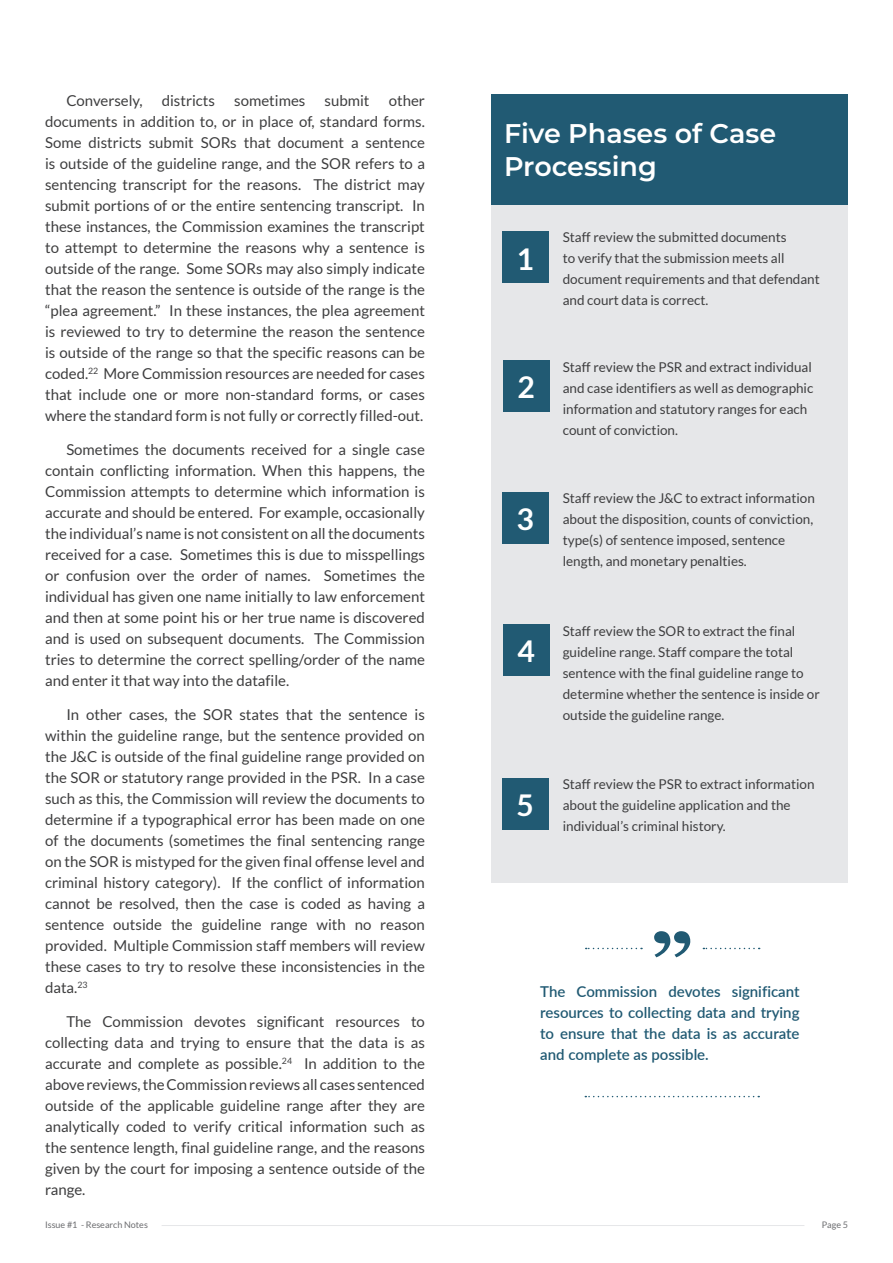
<style>
.page{position:relative;width:893px;height:1263px;background:#fff}
.page>*{position:absolute;margin:0;border:0;box-sizing:border-box;transform-origin:0 0}
.Endnote_text{font:700 30px "Lato";color:#fff}
._02_Article_Title_White{font:600 27px/32.4px "Montserrat";color:#fff}
.Research_Notes_Paragraphs{font:15px/21px "Lato";color:#3e3e3f;text-align:justify}
.Research_Notes_Paragraphs-2{font:600 15px/21px "Lato";color:#215a73;text-align:justify}
._05_body_text_Left{font:13.5px/21px "Lato";color:#3e3e3f}
.t1{font:9px "Lato";color:#6c6d70}
</style>
<div class="page">
<hr style="left:162px;top:1225px;width:642px;height:1px;background:#e6e7e9">
<div style="left:492px;top:94px;width:356px;height:788px;background:#e6e7e9"></div>
<div style="left:492px;top:94px;width:356px;height:111px;background:#215a73"></div>
<div style="left:502px;top:232px;width:46px;height:51px;background:#215a73"></div>
<svg style="left:654px;top:931px;width:36px;height:26px"></svg>
<svg style="left:586px;top:948px;width:56px;height:1px"></svg>
<svg style="left:703px;top:948px;width:57px;height:1px"></svg>
<svg style="left:585px;top:1096px;width:174px;height:1px"></svg>
<div style="left:503px;top:361px;width:47px;height:51px;background:#215a73"></div>
<div style="left:502px;top:492px;width:46px;height:51px;background:#215a73"></div>
<div style="left:503px;top:625px;width:47px;height:51px;background:#215a73"></div>
<div style="left:502px;top:778px;width:46px;height:51px;background:#215a73"></div>
<p class="Research_Notes_Paragraphs" style="left:45px;top:90px;width:381px;text-indent:344px">other documents in addition to, or in place of, standard forms.<br>Some districts submit SORs that document a sentence is outside of the guideline range, and the SOR refers to a sentencing transcript for the reasons. The district may submit portions of or the entire sentencing transcript. In these instances, the Commission examines the transcript to attempt to determine the reasons why a sentence is outside of the range. Some SORs may also simply indicate that the reason the sentence is outside of the range is the “plea agreement.” In these instances, the plea agreement is reviewed to try to determine the reason the sentence is outside of the range so that the specific reasons can be coded.<sup>22</sup> More Commission resources are needed for cases that include one or more non-standard forms, or cases where the standard form is not fully or correctly filled-out.</p>
<p class="Research_Notes_Paragraphs" style="left:45px;top:439px;width:381px;text-indent:21px">Sometimes the documents received for a single case contain conflicting information. When this happens, the Commission attempts to determine which information is accurate and should be entered. For example, occasionally the individual’s name is not consistent on all the documents received for a case. Sometimes this is due to misspellings or confusion over the order of names. Sometimes the individual has given one name initially to law enforcement and then at some point his or her true name is discovered and is used on subsequent documents. The Commission tries to determine the correct spelling/order of the name and enter it that way into the datafile.</p>
<p class="Research_Notes_Paragraphs" style="left:45px;top:704px;width:381px;text-indent:21px">In other cases, the SOR states that the sentence is within the guideline range, but the sentence provided on the J&amp;C is outside of the final guideline range provided on the SOR or statutory range provided in the PSR. In a case such as this, the Commission will review the documents to determine if a typographical error has been made on one of the documents (sometimes the final sentencing range on the SOR is mistyped for the given final offense level and criminal history category). If the conflict of information cannot be resolved, then the case is coded as having a sentence outside the guideline range with no reason provided. Multiple Commission staff members will review these cases to try to resolve these inconsistencies in the data.<sup>23</sup></p>
<p class="Research_Notes_Paragraphs" style="left:45px;top:1011px;width:381px;text-indent:21px">The Commission devotes significant resources to collecting data and trying to ensure that the data is as accurate and complete as possible.<sup>24</sup> In addition to the above reviews, the Commission reviews all cases sentenced outside of the applicable guideline range after they are analytically coded to verify critical information such as the sentence length, final guideline range, and the reasons given by the court for imposing a sentence outside of the range.</p>
<p class="Research_Notes_Paragraphs" style="left:66px;top:90px;width:78px">Conversely,</p>
<p class="Research_Notes_Paragraphs" style="left:162px;top:90px;width:55px">districts</p>
<p class="Research_Notes_Paragraphs" style="left:234px;top:90px;width:73px">sometimes</p>
<p class="Research_Notes_Paragraphs" style="left:325px;top:90px;width:46px">submit</p>
<p class="_02_Article_Title_White" style="left:504px;top:116px;width:274px">Five Phases of Case<br>Processing</p>
<p class="Endnote_text" style="left:516px;top:241px;width:19px">1</p>
<p class="Endnote_text" style="left:518px;top:370px;width:19px">2</p>
<p class="Endnote_text" style="left:516px;top:502px;width:19px">3</p>
<p class="Endnote_text" style="left:518px;top:634px;width:19px">4</p>
<p class="Endnote_text" style="left:516px;top:787px;width:19px">5</p>
<p class="_05_body_text_Left" style="left:563px;top:226px;width:259px">Staff review the submitted documents<br>to verify that the submission meets all document requirements and that defendant and court data is correct.</p>
<p class="_05_body_text_Left" style="left:563px;top:356px;width:252px">Staff review the PSR and extract individual and case identifiers as well as demographic information and statutory ranges for each count of conviction.</p>
<p class="_05_body_text_Left" style="left:563px;top:488px;width:254px">Staff review the J&amp;C to extract information about the disposition, counts of conviction, type(s) of sentence imposed, sentence length, and monetary penalties.</p>
<p class="_05_body_text_Left" style="left:563px;top:620px;width:259px">Staff review the SOR to extract the final guideline range. Staff compare the total sentence with the final guideline range to determine whether the sentence is inside or outside the guideline range.</p>
<p class="_05_body_text_Left" style="left:563px;top:773px;width:253px">Staff review the PSR to extract information about the guideline application and the individual’s criminal history.</p>
<p class="Research_Notes_Paragraphs-2" style="left:540px;top:980px;width:261px">The Commission devotes significant resources to collecting data and trying to ensure that the data is as accurate and complete as possible.</p>
<p class="t1" style="left:45px;top:1219px;width:104px">Issue #1 - Research Notes</p>
<p class="t1" style="left:822px;top:1219px;width:28px">Page 5</p>
</div>
